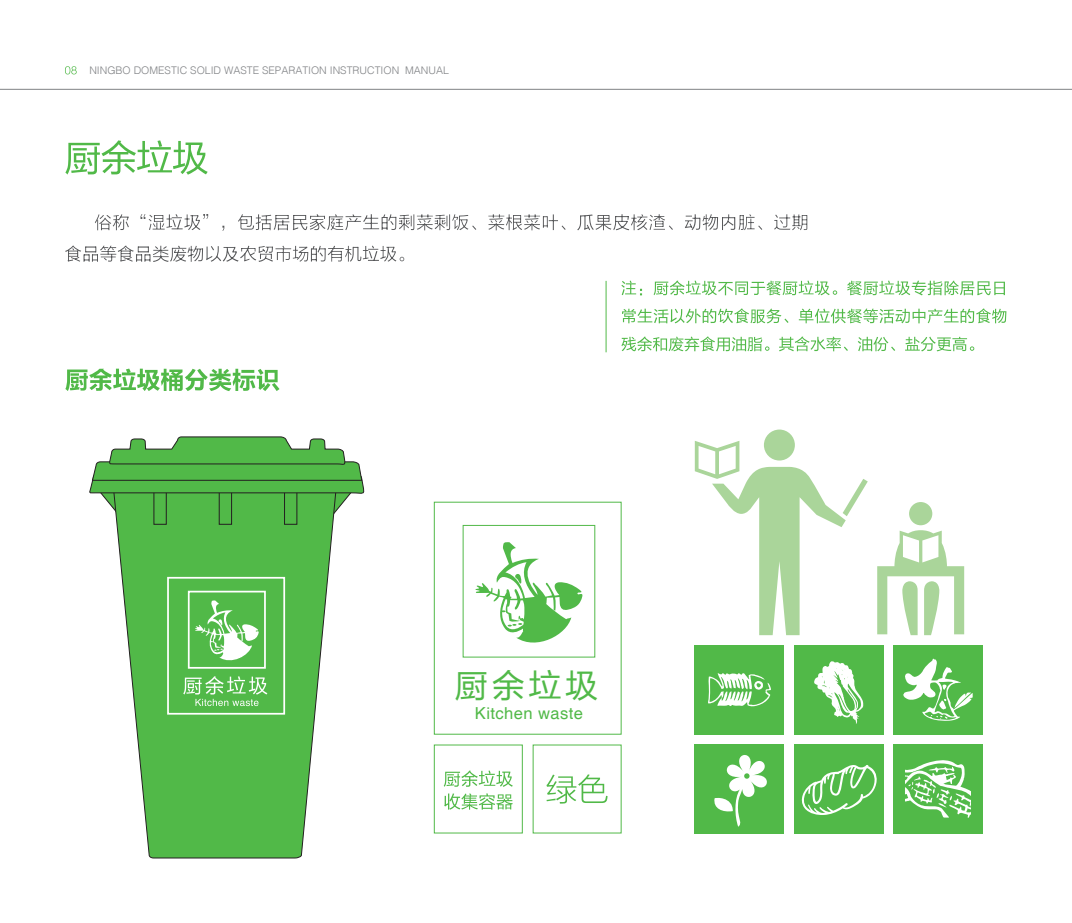
<style>
.page{position:relative;width:1072px;height:923px;background:#fff}
.page>*{position:absolute;margin:0;border:0;box-sizing:border-box;transform-origin:0 0}
.t1{font:33.07px "FZLTHK GBK1 0";color:#51b948}
.t2{font:16.62px "Helvetica";letter-spacing:.025em;color:#51b948}
.t3{font:300 10.5px "Helvetica";color:#808285}
</style>
<div class="page">
<hr style="left:0;top:89px;width:1071px;height:1px;background:#808285">
<svg style="left:65px;top:66px;width:12px;height:8px"></svg>
<div style="left:434px;top:744px;width:89px;height:89px;border:1px solid #51b948"></div>
<svg style="left:65px;top:140px;width:143px;height:35px"></svg>
<svg style="left:546px;top:774px;width:61px;height:29px"></svg>
<svg style="left:444px;top:793px;width:69px;height:16px"></svg>
<svg style="left:444px;top:770px;width:69px;height:17px"></svg>
<div style="left:434px;top:502px;width:187px;height:232px;border:1px solid #51b948"></div>
<div style="left:462px;top:525px;width:133px;height:132px;border:1px solid #51b948"></div>
<svg style="left:475px;top:542px;width:108px;height:101px"></svg>
<svg style="left:116px;top:527px;width:217px;height:332px"></svg>
<svg style="left:89px;top:436px;width:276px;height:91px"></svg>
<div style="left:167px;top:577px;width:118px;height:137px;border:2px solid #fff"></div>
<div style="left:188px;top:591px;width:78px;height:77px;border:2px solid #fff"></div>
<svg style="left:183px;top:676px;width:84px;height:30px;background:#79c972"></svg>
<svg style="left:195px;top:600px;width:64px;height:65px"></svg>
<svg style="left:65px;top:246px;width:339px;height:16px"></svg>
<svg style="left:95px;top:214px;width:712px;height:17px"></svg>
<svg style="left:65px;top:368px;width:214px;height:23px"></svg>
<svg style="left:621px;top:336px;width:353px;height:15px"></svg>
<svg style="left:622px;top:308px;width:384px;height:15px"></svg>
<svg style="left:621px;top:281px;width:383px;height:14px"></svg>
<hr style="left:605px;top:281px;width:1px;height:71px;background:#51b948">
<div style="left:764px;top:429px;width:31px;height:31px;background:#aad59a;border-radius:50%"></div>
<svg style="left:694px;top:441px;width:173px;height:194px"></svg>
<svg style="left:877px;top:530px;width:87px;height:105px"></svg>
<div style="left:909px;top:502px;width:23px;height:23px;background:#aad59a;border-radius:50%"></div>
<div style="left:694px;top:744px;width:90px;height:89px;background:#51b948"></div>
<div style="left:694px;top:645px;width:90px;height:89px;background:#51b948"></div>
<div style="left:794px;top:744px;width:89px;height:89px;background:#51b948"></div>
<div style="left:794px;top:645px;width:89px;height:89px;background:#51b948"></div>
<div style="left:893px;top:744px;width:89px;height:89px;background:#51b948"></div>
<div style="left:893px;top:645px;width:89px;height:89px;background:#51b948"></div>
<svg style="left:903px;top:658px;width:69px;height:63px"></svg>
<svg style="left:708px;top:673px;width:63px;height:34px"></svg>
<svg style="left:814px;top:661px;width:50px;height:63px"></svg>
<svg style="left:905px;top:760px;width:66px;height:58px"></svg>
<svg style="left:714px;top:755px;width:53px;height:71px"></svg>
<svg style="left:801px;top:765px;width:76px;height:50px"></svg>
<p class="t3" style="left:89px;top:65px;width:361px">NINGBO DOMESTIC SOLID WASTE SEPARATION INSTRUCTION MANUAL</p>
<h1 class="t1" style="left:455px;top:667px;width:145px">厨余垃圾</h1>
<h2 class="t2" style="left:475px;top:704px;width:109px">Kitchen waste</h2>
</div>
